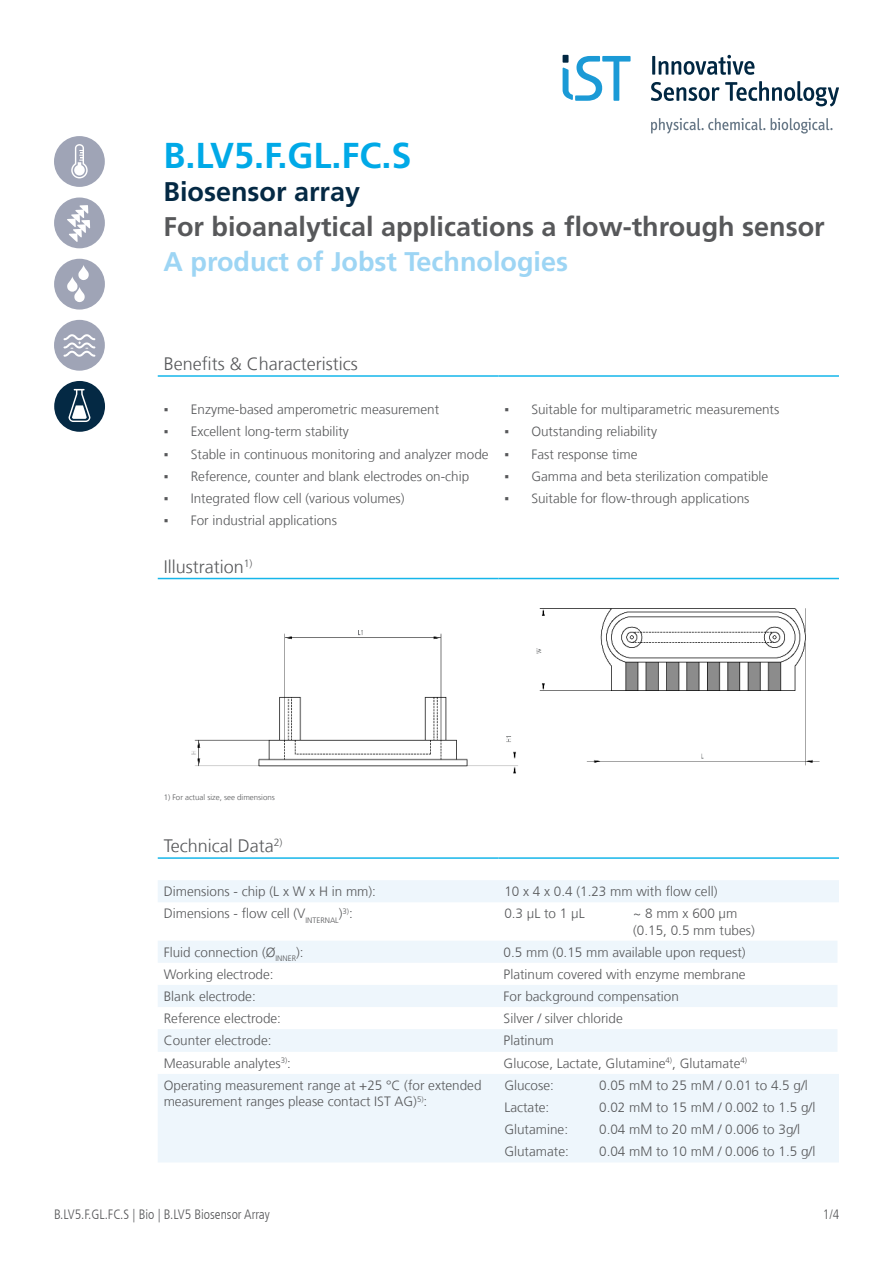
<style>
.page{position:relative;width:893px;height:1263px;background:#fff}
.page>*{position:absolute;margin:0;border:0;box-sizing:border-box;transform-origin:0 0}
.t1{font:700 36px "Frutiger LT Com";color:#00a9e7}
.t2{font:700 27px "Frutiger LT Com";color:#57585a}
.t3{font:700 27px "Frutiger LT Com";color:#9dd5f4}
.t4{font:700 27px "Frutiger LT Com";color:#042944}
.t5{font:300 18px "Frutiger LT Com";color:#57585a}
.t6{font:300 13.5px/16.2px "Frutiger LT Com";color:#57585a}
.t7{font:300 condensed 13.5px "Frutiger LT Com";color:#57585a}
.t8{font:300 7.8px "Frutiger LT Com";color:#57585a}
.s1{font-family:"Calibri";font-weight:400}
</style>
<div class="page">
<div style="left:158px;top:880px;width:681px;height:22px;background:#eef6fc"></div>
<hr style="left:158px;top:375px;width:340px;height:2px;background:#15b6ea">
<hr style="left:498px;top:375px;width:341px;height:2px;background:#15b6ea">
<hr style="left:158px;top:578px;width:340px;height:1px;background:#15b6ea">
<hr style="left:498px;top:578px;width:341px;height:1px;background:#15b6ea">
<hr style="left:158px;top:857px;width:340px;height:2px;background:#15b6ea">
<hr style="left:498px;top:857px;width:341px;height:2px;background:#15b6ea">
<img style="left:191px;top:630px;width:327px;height:144px">
<img style="left:536px;top:608px;width:284px;height:158px">
<svg style="left:158px;top:941px;width:679px;height:111px;fill:#eef6fc"></svg>
<div style="left:158px;top:1074px;width:681px;height:88px;background:#eef6fc"></div>
<svg style="left:651px;top:81px;width:188px;height:26px"></svg>
<hr style="left:652px;top:56px;width:3px;height:19px;background:#012742">
<svg style="left:659px;top:55px;width:95px;height:20px"></svg>
<svg style="left:771px;top:118px;width:62px;height:16px"></svg>
<svg style="left:651px;top:118px;width:114px;height:16px"></svg>
<div style="left:563px;top:55px;width:5px;height:8px;background:#012742"></div>
<svg style="left:563px;top:56px;width:68px;height:45px"></svg>
<svg style="left:54px;top:136px;width:51px;height:51px"></svg>
<div style="left:54px;top:197px;width:51px;height:51px;background:#9fa4b6;border-radius:50%"></div>
<svg style="left:67px;top:205px;width:23px;height:37px"></svg>
<div style="left:54px;top:259px;width:51px;height:51px;background:#9fa4b6;border-radius:50%"></div>
<svg style="left:67px;top:265px;width:22px;height:37px"></svg>
<div style="left:54px;top:320px;width:51px;height:51px;background:#9fa4b6;border-radius:50%"></div>
<svg style="left:64px;top:334px;width:31px;height:23px"></svg>
<div style="left:54px;top:381px;width:51px;height:51px;background:#042944;border-radius:50%"></div>
<svg style="left:69px;top:389px;width:21px;height:33px"></svg>
<h1 class="t1" style="left:164px;top:142px;width:250px">B.LV5.F.GL.FC.S</h1>
<h2 class="t4" style="left:164px;top:181px;width:198px">Biosensor array</h2>
<h2 class="t2" style="left:164px;top:211px;width:663px">For bioanalytical applications a 昀氀ow-through sensor</h2>
<h2 class="t3" style="left:164px;top:246px;width:406px">A product of Jobst Technologies</h2>
<h3 class="t5" style="left:164px;top:353px;width:196px">Bene昀椀ts &amp; Characteristics</h3>
<p class="t6" style="left:164px;top:402px;width:277px"><span class="s1">▪</span> Enzyme-based amperometric measurement</p>
<p class="t6" style="left:504px;top:402px;width:276px"><span class="s1">▪</span> Suitable for multiparametric measurements</p>
<p class="t6" style="left:164px;top:424px;width:187px"><span class="s1">▪</span> Excellent long-term stability</p>
<p class="t6" style="left:504px;top:424px;width:154px"><span class="s1">▪</span> Outstanding reliability</p>
<p class="t6" style="left:164px;top:446px;width:347px"><span class="s1">▪</span> Stable in continuous monitoring and analyzer mode <span class="s1">▪</span></p>
<p class="t6" style="left:531px;top:446px;width:108px">Fast response time</p>
<p class="t6" style="left:164px;top:468px;width:307px"><span class="s1">▪</span> Reference, counter and blank electrodes on-chip</p>
<p class="t6" style="left:504px;top:468px;width:265px"><span class="s1">▪</span> Gamma and beta sterilization compatible</p>
<p class="t6" style="left:164px;top:490px;width:242px"><span class="s1">▪</span> Integrated 昀氀ow cell (various volumes)</p>
<p class="t6" style="left:504px;top:490px;width:247px"><span class="s1">▪</span> Suitable for 昀氀ow-through applications</p>
<p class="t6" style="left:164px;top:512px;width:175px"><span class="s1">▪</span> For industrial applications</p>
<h3 class="t5" style="left:164px;top:556px;width:90px">Illustration<sup>1)</sup></h3>
<p class="t8" style="left:164px;top:793px;width:113px">1) For actual size, see dimensions</p>
<h3 class="t5" style="left:164px;top:835px;width:120px">Technical Data<sup>2)</sup></h3>
<p class="t6" style="left:164px;top:884px;width:214px">Dimensions - chip (L x W x H in mm):</p>
<p class="t6" style="left:504px;top:884px;width:215px">10 x 4 x 0.4 (1.23 mm with 昀氀ow cell)</p>
<p class="t6" style="left:164px;top:906px;width:191px">Dimensions - 昀氀ow cell (V<sub>INTERNAL</sub>)<sup>3)</sup>:</p>
<p class="t6" style="left:504px;top:906px;width:82px">0.3 μL to 1 μL</p>
<p class="t6" style="left:633px;top:906px;width:123px">~ 8 mm x 600 µm (0.15, 0.5 mm tubes)</p>
<p class="t6" style="left:164px;top:944px;width:141px">Fluid connection (Ø<sub>INNER</sub>):</p>
<p class="t6" style="left:504px;top:944px;width:244px">0.5 mm (0.15 mm available upon request)</p>
<p class="t6" style="left:164px;top:966px;width:111px">Working electrode:</p>
<p class="t6" style="left:504px;top:966px;width:243px">Platinum covered with enzyme membrane</p>
<p class="t6" style="left:164px;top:988px;width:94px">Blank electrode:</p>
<p class="t6" style="left:504px;top:988px;width:177px">For background compensation</p>
<p class="t6" style="left:164px;top:1010px;width:119px">Reference electrode:</p>
<p class="t6" style="left:504px;top:1010px;width:121px">Silver / silver chloride</p>
<p class="t6" style="left:164px;top:1032px;width:109px">Counter electrode:</p>
<p class="t6" style="left:504px;top:1032px;width:52px">Platinum</p>
<p class="t6" style="left:164px;top:1055px;width:129px">Measurable analytes<sup>3)</sup>:</p>
<p class="t6" style="left:504px;top:1055px;width:245px">Glucose, Lactate, Glutamine<sup>4)</sup>, Glutamate<sup>4)</sup></p>
<p class="t6" style="left:164px;top:1077px;width:319px">Operating measurement range at +25 °C (for extended measurement ranges please contact IST AG)<sup>5)</sup>:</p>
<p class="t6" style="left:504px;top:1077px;width:51px">Glucose:</p>
<p class="t6" style="left:599px;top:1077px;width:210px">0.05 mM to 25 mM / 0.01 to 4.5 g/l</p>
<p class="t6" style="left:504px;top:1099px;width:46px">Lactate:</p>
<p class="t6" style="left:599px;top:1099px;width:218px">0.02 mM to 15 mM / 0.002 to 1.5 g/l</p>
<p class="t6" style="left:504px;top:1122px;width:65px">Glutamine:</p>
<p class="t6" style="left:599px;top:1122px;width:203px">0.04 mM to 20 mM / 0.006 to 3g/l</p>
<p class="t6" style="left:504px;top:1144px;width:66px">Glutamate:</p>
<p class="t6" style="left:599px;top:1144px;width:218px">0.04 mM to 10 mM / 0.006 to 1.5 g/l</p>
<p class="t7" style="left:54px;top:1209px;width:217px">B.LV5.F.GL.FC.S | Bio | B.LV5 Biosensor Array</p>
<p class="t7" style="left:823px;top:1209px;width:18px">1/4</p>
</div>
